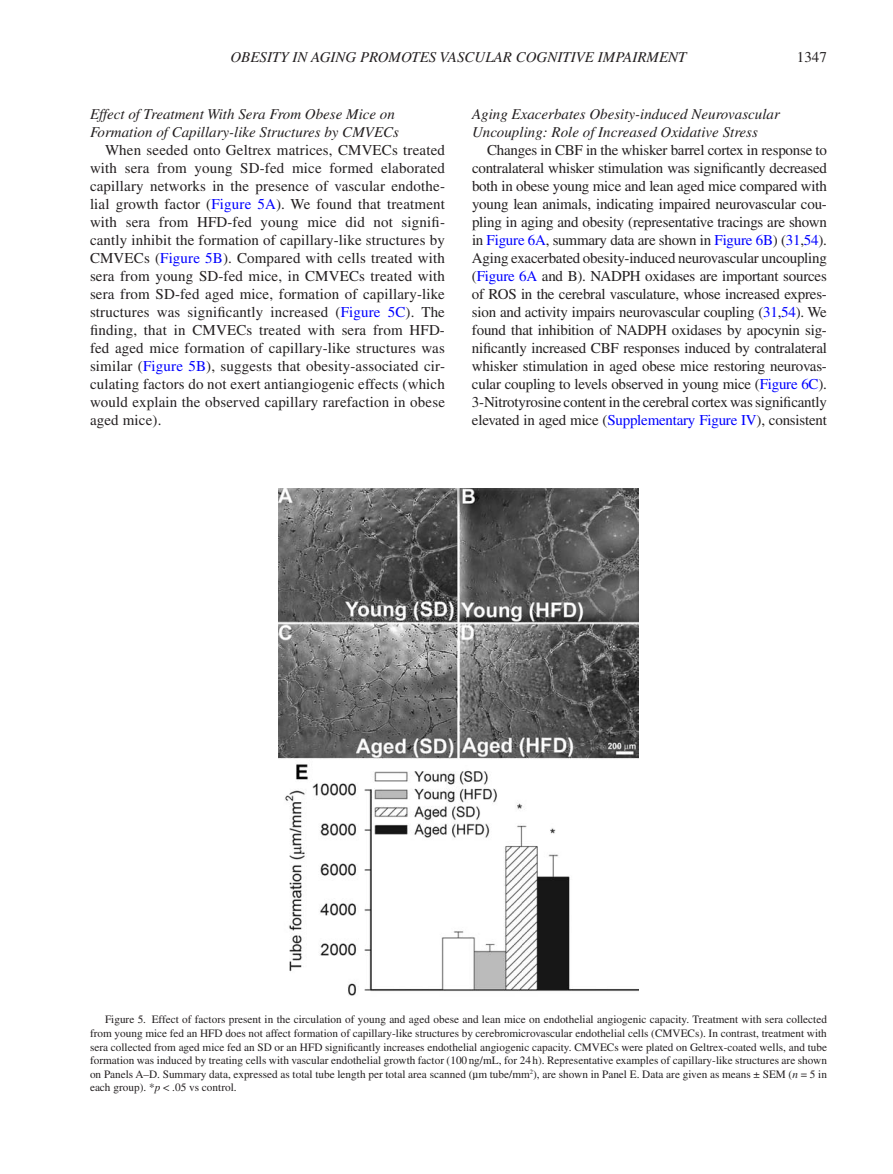
<style>
.page{position:relative;width:893px;height:1174px;background:#fff}
.page>*{position:absolute;margin:0;border:0;box-sizing:border-box;transform-origin:0 0}
.t1{font:15px/18px "Times LT Std";letter-spacing:.01em;color:#231f20;text-align:justify}
.t2{font:italic 15px/18px "Times LT Std";color:#231f20}
.t3{font:11.25px/13.5px "Times LT Std";color:#231f20;text-align:justify}
.s1{color:#00f}
.s2{font-family:"Gandhari Unicode"}
.s3{font-style:italic}
</style>
<div class="page">
<img style="left:279px;top:489px;width:359px;height:507px">
<p class="t2" style="left:230px;top:47px;width:453px">Obesity in Ag ing Pr omotes Vascular Cognitive Impairment</p>
<p class="t1" style="left:797px;top:47px;width:31px">1347</p>
<p class="t2" style="left:90px;top:104px;width:310px">Effect of Treatment With Sera From Obese Mice on<br>Formation of Capillary-like Structures by CMVECs</p>
<p class="t1" style="left:90px;top:140px;width:357px;text-indent:15px">When seeded onto Geltrex matrices, CMVECs treated with sera from young SD-fed mice formed elaborated capillary networks in the presence of vascular endothe&shy;lial growth factor (<span class="s1">Figure 5A</span>). We found that treatment with sera from HFD-fed young mice did not signifi&shy;cantly inhibit the formation of capillary-like structures by CMVECs (<span class="s1">Figure 5B</span>). Compared with cells treated with sera from young SD-fed mice, in CMVECs treated with sera from SD-fed aged mice, formation of capillary-like structures was significantly increased (<span class="s1">Figure 5C</span>). The finding, that in CMVECs treated with sera from HFD&shy;fed aged mice formation of capillary-like structures was similar (<span class="s1">Figure 5B</span>), suggests that obesity-associated cir&shy;culating factors do not exert antiangiogenic effects (which would explain the observed capillary rarefaction in obese aged mice).</p>
<p class="t2" style="left:472px;top:104px;width:309px">Aging Exacerbates Obesity-induced Neurovascular<br>Uncoupling: Role of Increased Oxidative Stress</p>
<p class="t1" style="left:472px;top:140px;width:356px;text-indent:15px">Changes in CBF in the whisker barrel cortex in response to contralateral whisker stimulation was significantly decreased both in obese young mice and lean aged mice compared with young lean animals, indicating impaired neurovascular cou&shy;pling in aging and obesity (representative tracings are shown in <span class="s1">Figure 6A</span>, summary data are shown in <span class="s1">Figure 6B</span>) (<span class="s1">31</span>,<span class="s1">54</span>).<br>Aging exacerbated obesity-induced neurovascular uncoupling (<span class="s1">Figure 6A</span> and B). NADPH oxidases are important sources of ROS in the cerebral vasculature, whose increased expres&shy;sion and activity impairs neurovascular coupling (<span class="s1">31</span>,<span class="s1">54</span>). We found that inhibition of NADPH oxidases by apocynin sig&shy;nificantly increased CBF responses induced by contralateral whisker stimulation in aged obese mice restoring neurovas&shy;cular coupling to levels observed in young mice (<span class="s1">Figure 6C</span>).<br>3-Nitrotyrosine content in the cerebral cortex was significantly elevated in aged mice (<span class="s1">Supplementary Figure IV</span>), consistent</p>
<p class="t3" style="left:90px;top:1013px;width:738px;text-indent:15px">Figure 5. Effect of factors present in the circulation of young and aged obese and lean mice on endothelial angiogenic capacity. Treatment with sera collected from young mice fed an HFD does not affect formation of capillary-like structures by cerebromicrovascular endothelial cells (CMVECs). In contrast, treatment with sera collected from aged mice fed an SD or an HFD significantly increases endothelial angiogenic capacity. CMVECs were plated on Geltrex-coated wells, and tube formation was induced by treating cells with vascular endothelial growth factor (100ng/mL, for 24 h). Representative examples of capillary-like structures are shown on Panels A–D. Summary data, expressed as total tube length per total area scanned (<span class="s2">µ</span>m tube/mm<sup>2</sup>), are shown in Panel E. Data are given as means ± SEM (<span class="s3">n</span> = 5 in each group). *<span class="s3">p</span> &lt; .05 vs control.</p>
</div>
